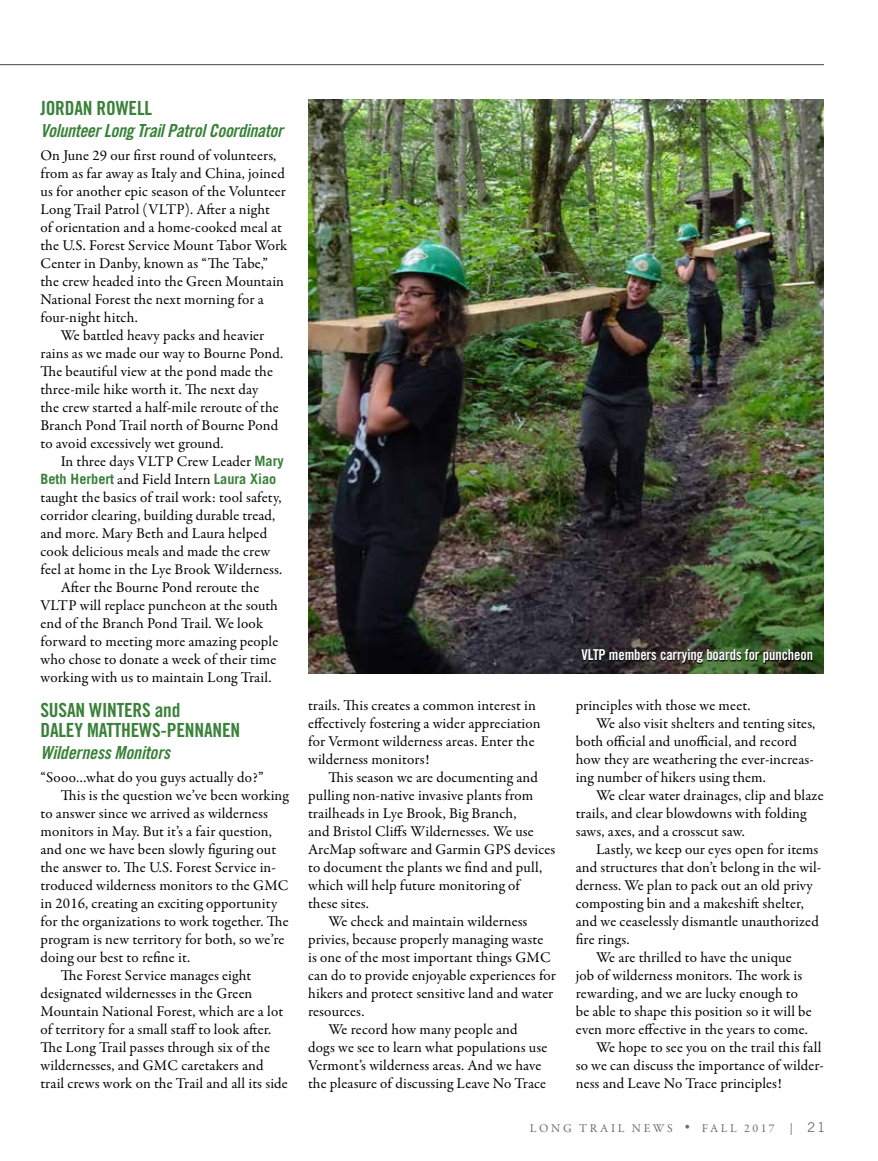
<style>
.page{position:relative;width:878px;height:1161px;background:#fff}
.page>*{position:absolute;margin:0;border:0;box-sizing:border-box;transform-origin:0 0}
.t1{font:19.5px/19.5px "Trade Gothic Bold Cond Twenty";letter-spacing:-.01em;color:#3a813a}
.t2{font:18px "Trade Gothic Bold Cond Twenty Obl";letter-spacing:-.02em;color:#3a813a}
.t3{font:15px/18px "Garamond Premr Pro";letter-spacing:.005em;color:#000}
.t4{font:15px "Trade Gothic Bold Cond Twenty";letter-spacing:-.01em;color:#fff;scale:.96 1}
.t5{font:15px "Garamond Premr Pro";letter-spacing:-.015em;color:#000}
.t6{font:700 14.25px "Trade Gothic";color:#3a813a}
.t7{font:12px "Garamond Premr Pro";letter-spacing:.22em;color:#6d6e71}
.s1{font-family:"Trade Gothic";font-weight:700;font-size:14.25px;color:#3a813a}
.s2{font-family:"Garamond Premr Pro";font-weight:400;font-size:15px;color:#000}
.s3{font-family:"Trade Gothic LT Std";font-size:13.5px}
</style>
<div class="page">
<hr style="left:0;top:64px;width:824px;height:1px;background:#58595b">
<img style="left:308px;top:100px;width:516px;height:574px">
<svg style="left:580px;top:649px;width:232px;height:15px;background:#272f20"></svg>
<h1 class="t1" style="left:40px;top:98px;width:113px">JORDAN ROWELL</h1>
<p class="t2" style="left:40px;top:120px;width:244px">Volunteer Long Trail Patrol Coordinator</p>
<p class="t3" style="left:40px;top:146px;width:237px">On June 29 our first round of volunteers,</p>
<p class="t3" style="left:40px;top:164px;width:246px">from as far away as Italy and China, joined</p>
<p class="t3" style="left:40px;top:182px;width:247px">us for another epic season of the Volunteer</p>
<p class="t3" style="left:40px;top:200px;width:231px">Long Trail Patrol (VLTP). After a night</p>
<p class="t3" style="left:40px;top:218px;width:243px">of orientation and a home-cooked meal at</p>
<p class="t5" style="left:40px;top:236px;width:248px">the U.S. Forest Service Mount Tabor Work</p>
<p class="t3" style="left:40px;top:254px;width:229px">Center in Danby, known as “The Tabe,”</p>
<p class="t3" style="left:40px;top:272px;width:245px">the crew headed into the Green Mountain</p>
<p class="t3" style="left:40px;top:290px;width:225px">National Forest the next morning for a</p>
<p class="t3" style="left:40px;top:308px;width:99px">four-night hitch.</p>
<p class="t3" style="left:61px;top:326px;width:205px">We battled heavy packs and heavier</p>
<p class="t3" style="left:40px;top:344px;width:244px">rains as we made our way to Bourne Pond.</p>
<p class="t3" style="left:40px;top:362px;width:234px">The beautiful view at the pond made the</p>
<p class="t3" style="left:40px;top:380px;width:220px">three-mile hike worth it. The next day</p>
<p class="t3" style="left:40px;top:398px;width:240px">the crew started a half-mile reroute of the</p>
<p class="t3" style="left:40px;top:416px;width:239px">Branch Pond Trail north of Bourne Pond</p>
<p class="t3" style="left:40px;top:434px;width:185px">to avoid excessively wet ground.</p>
<p class="t3" style="left:61px;top:452px;width:224px">In three days VLTP Crew Leader <span class="s1">Mary</span></p>
<p class="t6" style="left:41px;top:470px;width:237px">Beth Herbert <span class="s2">and Field Intern</span> Laura Xiao</p>
<p class="t3" style="left:41px;top:488px;width:242px">taught the basics of trail work: tool safety,</p>
<p class="t3" style="left:41px;top:506px;width:236px">corridor clearing, building durable tread,</p>
<p class="t3" style="left:41px;top:524px;width:228px">and more. Mary Beth and Laura helped</p>
<p class="t3" style="left:41px;top:542px;width:231px">cook delicious meals and made the crew</p>
<p class="t3" style="left:41px;top:560px;width:243px">feel at home in the Lye Brook Wilderness.</p>
<p class="t3" style="left:61px;top:578px;width:200px">After the Bourne Pond reroute the</p>
<p class="t3" style="left:41px;top:596px;width:239px">VLTP will replace puncheon at the south</p>
<p class="t3" style="left:41px;top:614px;width:224px">end of the Branch Pond Trail. We look</p>
<p class="t3" style="left:41px;top:632px;width:239px">forward to meeting more amazing people</p>
<p class="t3" style="left:41px;top:650px;width:237px">who chose to donate a week of their time</p>
<p class="t3" style="left:41px;top:668px;width:232px">working with us to maintain Long Trail.</p>
<h1 class="t1" style="left:40px;top:700px;width:201px">SUSAN WINTERS and<br>DALEY MATTHEWS-PENNANEN</h1>
<p class="t2" style="left:40px;top:742px;width:131px">Wilderness Monitors</p>
<p class="t3" style="left:40px;top:768px;width:225px">“Sooo…what do you guys actually do?”</p>
<p class="t3" style="left:61px;top:786px;width:230px">This is the question we’ve been working</p>
<p class="t3" style="left:40px;top:804px;width:229px">to answer since we arrived as wilderness</p>
<p class="t3" style="left:40px;top:822px;width:233px">monitors in May. But it’s a fair question,</p>
<p class="t3" style="left:40px;top:840px;width:237px">and one we have been slowly figuring out</p>
<p class="t3" style="left:40px;top:858px;width:237px">the answer to. The U.S. Forest Service in-</p>
<p class="t3" style="left:40px;top:876px;width:249px">troduced wilderness monitors to the GMC</p>
<p class="t3" style="left:40px;top:894px;width:238px">in 2016, creating an exciting opportunity</p>
<p class="t3" style="left:40px;top:912px;width:249px">for the organizations to work together. The</p>
<p class="t3" style="left:40px;top:930px;width:245px">program is new territory for both, so we’re</p>
<p class="t3" style="left:40px;top:948px;width:151px">doing our best to refine it.</p>
<p class="t3" style="left:61px;top:966px;width:192px">The Forest Service manages eight</p>
<p class="t3" style="left:40px;top:984px;width:213px">designated wildernesses in the Green</p>
<p class="t3" style="left:40px;top:1002px;width:244px">Mountain National Forest, which are a lot</p>
<p class="t3" style="left:40px;top:1020px;width:232px">of territory for a small staff to look after.</p>
<p class="t3" style="left:40px;top:1038px;width:231px">The Long Trail passes through six of the</p>
<p class="t3" style="left:40px;top:1056px;width:224px">wildernesses, and GMC caretakers and</p>
<p class="t3" style="left:40px;top:1074px;width:249px">trail crews work on the Trail and all its side</p>
<p class="t3" style="left:308px;top:696px;width:234px">trails. This creates a common interest in effectively fostering a wider appreciation for Vermont wilderness areas. Enter the wilderness monitors!</p>
<p class="t3" style="left:328px;top:768px;width:211px">This season we are documenting and</p>
<p class="t3" style="left:308px;top:786px;width:227px">pulling non-native invasive plants from</p>
<p class="t3" style="left:308px;top:804px;width:210px">trailheads in Lye Brook, Big Branch,</p>
<p class="t3" style="left:308px;top:822px;width:227px">and Bristol Cliffs Wildernesses. We use</p>
<p class="t3" style="left:308px;top:840px;width:249px">ArcMap software and Garmin GPS devices</p>
<p class="t3" style="left:308px;top:858px;width:235px">to document the plants we find and pull,</p>
<p class="t3" style="left:308px;top:876px;width:213px">which will help future monitoring of</p>
<p class="t3" style="left:308px;top:894px;width:62px">these sites.</p>
<p class="t3" style="left:328px;top:912px;width:200px">We check and maintain wilderness</p>
<p class="t3" style="left:308px;top:930px;width:236px">privies, because properly managing waste</p>
<p class="t3" style="left:308px;top:948px;width:244px">is one of the most important things GMC</p>
<p class="t3" style="left:308px;top:966px;width:249px">can do to provide enjoyable experiences for</p>
<p class="t3" style="left:308px;top:984px;width:247px">hikers and protect sensitive land and water</p>
<p class="t3" style="left:308px;top:1002px;width:58px">resources.</p>
<p class="t3" style="left:328px;top:1020px;width:191px">We record how many people and</p>
<p class="t3" style="left:308px;top:1038px;width:240px">dogs we see to learn what populations use</p>
<p class="t3" style="left:308px;top:1056px;width:235px">Vermont’s wilderness areas. And we have</p>
<p class="t3" style="left:308px;top:1074px;width:239px">the pleasure of discussing Leave No Trace</p>
<p class="t4" style="left:581px;top:646px;width:243px">VLTP members carrying boards for puncheon</p>
<p class="t3" style="left:575px;top:696px;width:176px">principles with those we meet.</p>
<p class="t3" style="left:596px;top:714px;width:221px">We also visit shelters and tenting sites,</p>
<p class="t3" style="left:575px;top:732px;width:223px">both official and unofficial, and record</p>
<p class="t3" style="left:575px;top:750px;width:240px">how they are weathering the ever-increas-</p>
<p class="t3" style="left:575px;top:768px;width:192px">ing number of hikers using them.</p>
<p class="t3" style="left:596px;top:786px;width:229px">We clear water drainages, clip and blaze</p>
<p class="t3" style="left:575px;top:804px;width:232px">trails, and clear blowdowns with folding</p>
<p class="t3" style="left:575px;top:822px;width:170px">saws, axes, and a crosscut saw.</p>
<p class="t3" style="left:596px;top:840px;width:224px">Lastly, we keep our eyes open for items</p>
<p class="t3" style="left:575px;top:858px;width:247px">and structures that don’t belong in the wil-</p>
<p class="t3" style="left:575px;top:876px;width:239px">derness. We plan to pack out an old privy</p>
<p class="t3" style="left:575px;top:894px;width:229px">composting bin and a makeshift shelter,</p>
<p class="t3" style="left:575px;top:912px;width:244px">and we ceaselessly dismantle unauthorized</p>
<p class="t3" style="left:575px;top:930px;width:55px">fire rings.</p>
<p class="t3" style="left:596px;top:948px;width:197px">We are thrilled to have the unique</p>
<p class="t3" style="left:575px;top:966px;width:228px">job of wilderness monitors. The work is</p>
<p class="t3" style="left:575px;top:984px;width:224px">rewarding, and we are lucky enough to</p>
<p class="t3" style="left:575px;top:1002px;width:237px">be able to shape this position so it will be</p>
<p class="t3" style="left:575px;top:1020px;width:233px">even more effective in the years to come.</p>
<p class="t3" style="left:596px;top:1038px;width:227px">We hope to see you on the trail this fall</p>
<p class="t3" style="left:575px;top:1056px;width:250px">so we can discuss the importance of wilder-</p>
<p class="t3" style="left:575px;top:1074px;width:207px">ness and Leave No Trace principles!</p>
<p class="t7" style="left:530px;top:1121px;width:297px">LONG TRAIL NEWS • FALL 2017 | <span class="s3">21</span></p>
</div>
